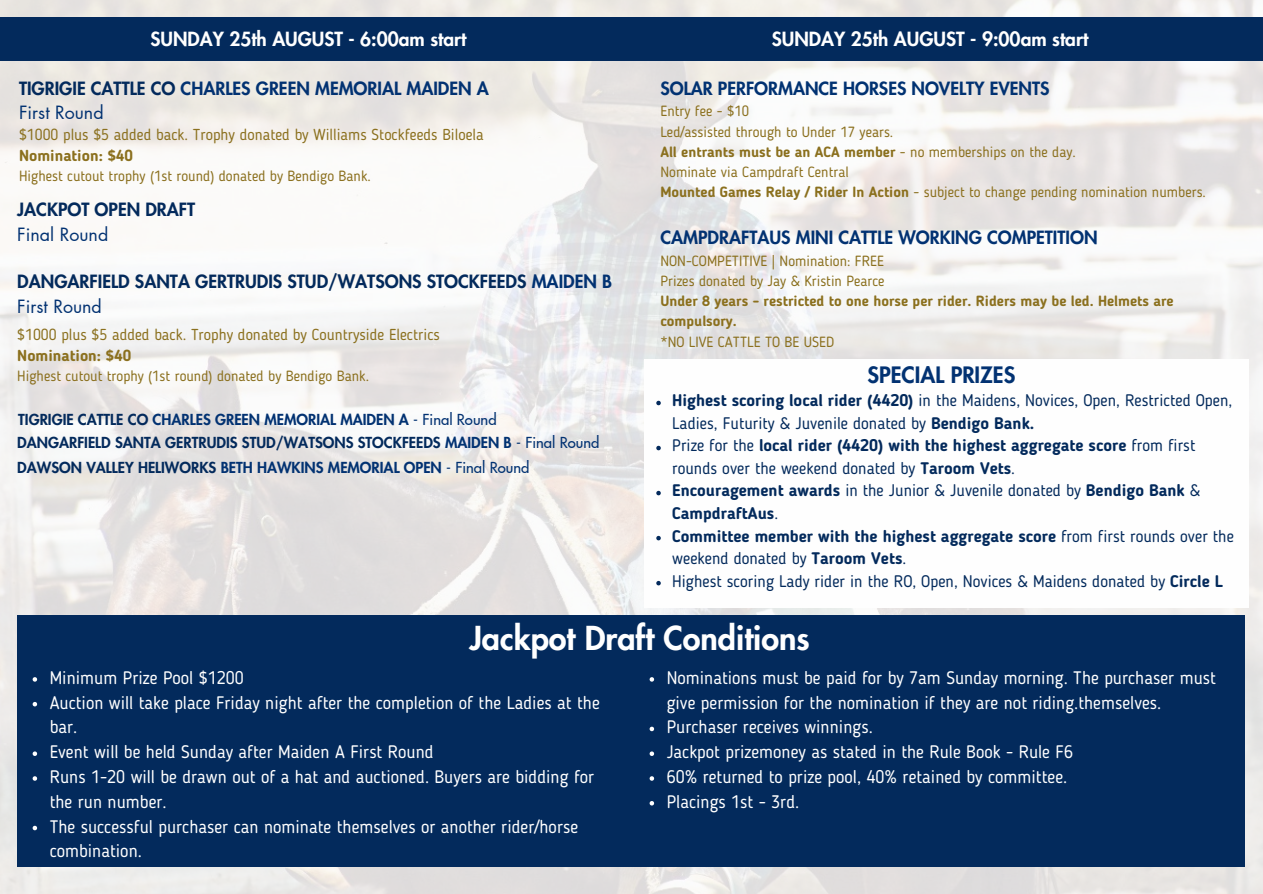
<style>
.page{position:relative;width:1263px;height:894px;background:#fff}
.page>*{position:absolute;margin:0;border:0;box-sizing:border-box;transform-origin:0 0}
.t1{font:800 32.25px "Futura LT Pro";color:#fff}
.t2{font:800 22.05px "Futura LT Pro";color:#023272}
.t3{font:800 19.05px "Futura LT Pro";color:#fff}
.t4{font:18px/24.8px "Blogger Sans";color:#fff}
.t5{font:800 17.85px/24.8px "Futura LT Pro";color:#023272}
.t6{font:800 17.85px/24.8px "Futura LT Pro";color:#032a5c}
.t7{font:800 17.85px "Futura LT Pro";color:#013272}
.t8{font:700 16.65px/22.5px "Blogger Sans";color:#032a5c}
.t9{font:16.65px/22.5px "Blogger Sans";color:#032a5c}
.t10{font:15.75px/21.3px "Blogger Sans";color:#8b701e}
.t11{font:800 14.85px "Futura LT Pro";color:#023272}
.t12{font:800 14.85px "Futura LT Pro";color:#032a5c}
.t13{font:14.7px "Blogger Sans";color:#8b701e}
.t14{font:700 14.7px/20.2px "Blogger Sans";color:#8b701e}
.s1{color:#032a5c}
.s2{font-weight:400}
.s3{font-weight:700}
.s4{font-weight:400;color:#023272}
.s5{color:#023272}
.s6{font-weight:500}
.s7{font-weight:500;color:#023272}
</style>
<div class="page">
<img style="left:0;top:0;width:1263px;height:893px">
<div style="left:17px;top:615px;width:1228px;height:251px;background:#032a5c"></div>
<div style="left:0;top:18px;width:1263px;height:43px;background:#032a5c"></div>
<div style="left:644px;top:358px;width:604px;height:249px;background:#fefefe"></div>
<svg style="left:33px;top:677px;width:4px;height:4px"></svg>
<svg style="left:33px;top:702px;width:4px;height:4px"></svg>
<svg style="left:33px;top:751px;width:4px;height:4px"></svg>
<svg style="left:33px;top:776px;width:4px;height:4px"></svg>
<svg style="left:33px;top:825px;width:4px;height:5px"></svg>
<svg style="left:650px;top:677px;width:4px;height:4px"></svg>
<svg style="left:650px;top:726px;width:4px;height:5px"></svg>
<svg style="left:650px;top:751px;width:4px;height:4px"></svg>
<svg style="left:650px;top:776px;width:4px;height:4px"></svg>
<svg style="left:650px;top:801px;width:4px;height:4px"></svg>
<svg style="left:656px;top:400px;width:5px;height:5px"></svg>
<svg style="left:656px;top:445px;width:5px;height:5px"></svg>
<svg style="left:656px;top:490px;width:5px;height:5px"></svg>
<svg style="left:656px;top:535px;width:5px;height:5px"></svg>
<svg style="left:656px;top:580px;width:5px;height:5px"></svg>
<p class="t3" style="left:150px;top:30px;width:317px">SUNDAY 25th AUGUST - 6:00am start</p>
<p class="t3" style="left:772px;top:30px;width:318px">SUNDAY 25th AUGUST - 9:00am start</p>
<h5 class="t5" style="left:19px;top:76px;width:471px"><span class="s1">TIGRIGIE CATTLE CO</span> CHARLES GREEN MEMORIAL MAIDEN A<br><span class="s2">First Round</span></h5>
<h4 class="t10" style="left:19px;top:125px;width:466px">$1000 plus $5 added back. Trophy donated by Williams Stockfeeds Biloela<br><span class="s3">Nomination: $40</span></h4>
<h4 class="t13" style="left:19px;top:170px;width:353px">Highest cutout trophy (1st round) donated by Bendigo Bank.</h4>
<h6 class="t6" style="left:17px;top:198px;width:179px">JACKPOT OPEN DRAFT<br><span class="s4">Final Round</span></h6>
<p class="t6" style="left:17px;top:270px;width:596px">DANGARFIELD SANTA GERTRUDIS STUD/WATSONS STOCKFEEDS <span class="s5">MAIDEN B<br></span><span class="s4">First Round</span></p>
<h4 class="t10" style="left:17px;top:325px;width:424px">$1000 plus $5 added back. Trophy donated by Countryside Electrics<br><span class="s3">Nomination: $40</span></h4>
<h4 class="t13" style="left:17px;top:370px;width:353px">Highest cutout trophy (1st round) donated by Bendigo Bank.</h4>
<h5 class="t11" style="left:18px;top:413px;width:480px"><span class="s1">TIGRIGIE CATTLE CO</span> CHARLES GREEN MEMORIAL MAIDEN A <span class="s6">- Final Round</span></h5>
<h5 class="t11" style="left:17px;top:461px;width:514px"><span class="s1">DAWSON VALLEY HELIWORKS</span> BETH HAWKINS MEMORIAL OPEN <span class="s6">- Final Round</span></h5>
<h6 class="t12" style="left:17px;top:436px;width:584px">DANGARFIELD SANTA GERTRUDIS STUD/WATSONS STOCKFEEDS <span class="s5">MAIDEN B</span> <span class="s7">- Final Round</span></h6>
<p class="t7" style="left:660px;top:80px;width:391px">SOLAR PERFORMANCE HORSES NOVELTY EVENTS</p>
<p class="t13" style="left:660px;top:105px;width:90px">Entry fee - $10</p>
<p class="t13" style="left:660px;top:125px;width:234px">Led/assisted through to Under 17 years.</p>
<p class="t14" style="left:660px;top:143px;width:417px">All entrants must be an ACA member <span class="s2">- no memberships on the day.</span></p>
<h3 class="t13" style="left:660px;top:166px;width:190px">Nominate via Campdraft Central</h3>
<p class="t13" style="left:660px;top:186px;width:547px"><span class="s3">Mounted Games Relay / Rider In Action</span> - subject to change pending nomination numbers.</p>
<p class="t5" style="left:660px;top:226px;width:439px">CAMPDRAFTAUS MINI CATTLE WORKING COMPETITION</p>
<p class="t13" style="left:660px;top:254px;width:225px">NON-COMPETITIVE | Nomination: FREE</p>
<p class="t13" style="left:660px;top:275px;width:226px">Prizes donated by Jay &amp; Kristin Pearce</p>
<h3 class="t14" style="left:660px;top:292px;width:515px">Under 8 years - restricted to one horse per rider. Riders may be led. Helmets are compulsory.</h3>
<p class="t13" style="left:660px;top:335px;width:175px">*NO LIVE CATTLE TO BE USED</p>
<p class="t2" style="left:867px;top:365px;width:149px">SPECIAL PRIZES</p>
<p class="t9" style="left:672px;top:390px;width:562px"><span class="s3">Highest scoring local rider (4420)</span> in the Maidens, Novices, Open, Restricted Open,<br>Ladies, Futurity &amp; Juvenile donated by <span class="s3">Bendigo Bank.</span></p>
<p class="t8" style="left:672px;top:435px;width:525px"><span class="s2">Prize for the</span> local rider (4420) with the highest aggregate score <span class="s2">from first rounds over the weekend donated by</span> Taroom Vets<span class="s2">.</span></p>
<p class="t8" style="left:672px;top:480px;width:530px">Encouragement awards <span class="s2">in the Junior &amp; Juvenile donated by</span> Bendigo Bank <span class="s2">&amp;<br></span>CampdraftAus<span class="s2">.</span></p>
<p class="t8" style="left:672px;top:525px;width:563px">Committee member with the highest aggregate score <span class="s2">from first rounds over the weekend donated by</span> Taroom Vets<span class="s2">.</span></p>
<p class="t9" style="left:672px;top:570px;width:552px">Highest scoring Lady rider in the RO, Open, Novices &amp; Maidens donated by <span class="s3">Circle L</span></p>
<p class="t1" style="left:469px;top:623px;width:342px">Jackpot Draft Conditions</p>
<h2 class="t4" style="left:50px;top:666px;width:196px">Minimum Prize Pool $1200</h2>
<p class="t4" style="left:50px;top:691px;width:552px">Auction will take place Friday night after the completion of the Ladies at the bar.</p>
<p class="t4" style="left:50px;top:741px;width:385px">Event will be held Sunday after Maiden A First Round</p>
<p class="t4" style="left:50px;top:765px;width:546px">Runs 1-20 will be drawn out of a hat and auctioned. Buyers are bidding for the run number.</p>
<p class="t4" style="left:50px;top:815px;width:530px">The successful purchaser can nominate themselves or another rider/horse combination.</p>
<p class="t4" style="left:667px;top:666px;width:551px">Nominations must be paid for by 7am Sunday morning. The purchaser must give permission for the nomination if they are not riding.themselves.</p>
<h1 class="t4" style="left:667px;top:716px;width:208px">Purchaser receives winnings.</h1>
<p class="t4" style="left:667px;top:741px;width:408px">Jackpot prizemoney as stated in the Rule Book - Rule F6</p>
<p class="t4" style="left:667px;top:765px;width:402px">60% returned to prize pool, 40% retained by committee.</p>
<p class="t4" style="left:667px;top:790px;width:134px">Placings 1st - 3rd.</p>
</div>
